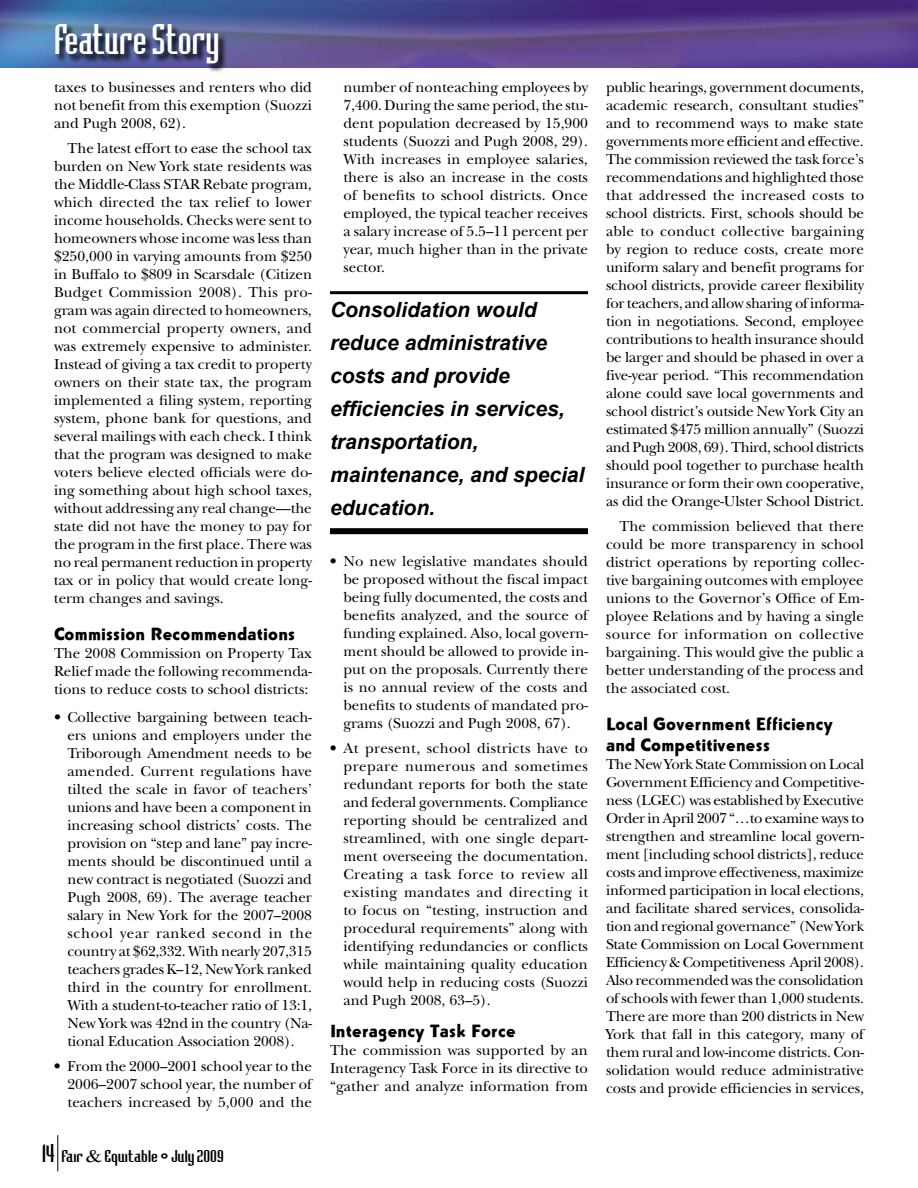
<style>
.page{position:relative;width:918px;height:1188px;background:#fff}
.page>*{position:absolute;margin:0;border:0;box-sizing:border-box;transform-origin:0 0}
.t1{font:45px "Badloc ICG";color:#fff}
.t2{font:italic 700 21px/33px "Arial";color:#000}
.t3{font:18px/21.6px "Bully Normal";color:#000}
.t4{font:18px "Badloc ICG";color:#000;scale:1.2 1}
.t5{font:15px/18px "New Baskerville";color:#000;text-align:justify}
.s1{font-size:27px}
.s2{font-family:"Times"}
</style>
<div class="page">
<hr style="left:58px;top:1135px;width:1px;height:36px;background:#000">
<img style="left:0;top:0;width:918px;height:67px">
<svg style="left:55px;top:24px;width:173px;height:49px;background:#58638a"></svg>
<hr style="left:330px;top:291px;width:258px;height:3px;background:#000">
<div style="left:330px;top:528px;width:258px;height:6px;background:#000"></div>
<h1 class="t1" style="left:54px;top:15px;width:167px">Feature Story</h1>
<p class="t5" style="left:54px;top:78px;width:259px">taxes to businesses and renters who did not benefit from this exemption (Suozzi and Pugh 2008, 62).</p>
<p class="t5" style="left:54px;top:140px;width:260px;text-indent:14px">The latest effort to ease the school tax burden on New York state residents was the Middle-Class STAR Rebate program, which directed the tax relief to lower income households. Checks were sent to homeowners whose income was less than $250,000 in varying amounts from $250 in Buffalo to $809 in Scarsdale (Citizen Budget Commission 2008). This pro&shy;gram was again directed to homeowners, not commercial property owners, and was extremely expensive to administer.<br>Instead of giving a tax credit to property owners on their state tax, the program implemented a filing system, reporting system, phone bank for questions, and several mailings with each check. I think that the program was designed to make voters believe elected officials were do&shy;ing something about high school taxes, without addressing any real change—the state did not have the money to pay for the program in the first place. There was no real permanent reduction in property tax or in policy that would create long&shy;term changes and savings.</p>
<p class="t3" style="left:54px;top:623px;width:243px">Commission Recommendations</p>
<p class="t5" style="left:54px;top:644px;width:260px">The 2008 Commission on Property Tax Relief made the following recommenda&shy;tions to reduce costs to school districts:</p>
<p class="t5" style="left:67px;top:709px;width:246px;text-indent:-13px">• Collective bargaining between teach&shy;ers unions and employers under the Triborough Amendment needs to be amended. Current regulations have tilted the scale in favor of teachers’ unions and have been a component in increasing school districts’ costs. The provision on “step and lane” pay incre&shy;ments should be discontinued until a new contract is negotiated (Suozzi and Pugh 2008, 69). The average teacher salary in New York for the 2007–2008 school year ranked second in the country at $62,332. With nearly 207,315 teachers grades K–12, New York ranked third in the country for enrollment.<br>With a student-to-teacher ratio of 13:1, New York was 42nd in the country (Na&shy;tional Education Association 2008).</p>
<p class="t5" style="left:68px;top:1057px;width:246px;text-indent:-14px">• From the 2000–2001 school year to the 2006–2007 school year, the number of teachers increased by 5,000 and the</p>
<p class="t4" style="left:42px;top:1147px;width:153px"><span class="s1">14</span> Fair <span class="s2">&amp;</span> Equitable • July 2009</p>
<p class="t5" style="left:343px;top:78px;width:246px">number of nonteaching employees by 7,400. During the same period, the stu&shy;dent population decreased by 15,900 students (Suozzi and Pugh 2008, 29).<br>With increases in employee salaries, there is also an increase in the costs of benefits to school districts. Once employed, the typical teacher receives a salary increase of 5.5–11 percent per year, much higher than in the private sector.</p>
<h2 class="t2" style="left:330px;top:294px;width:256px">Consolidation would reduce administrative costs and provide efficiencies in services, transportation, maintenance, and special education.</h2>
<p class="t5" style="left:343px;top:553px;width:246px;text-indent:-14px">• No new legislative mandates should be proposed without the fiscal impact being fully documented, the costs and benefits analyzed, and the source of funding explained. Also, local govern&shy;ment should be allowed to provide in&shy;put on the proposals. Currently there is no annual review of the costs and benefits to students of mandated pro&shy;grams (Suozzi and Pugh 2008, 67).</p>
<p class="t5" style="left:344px;top:739px;width:246px;text-indent:-14px">• At present, school districts have to prepare numerous and sometimes redundant reports for both the state and federal governments. Compliance reporting should be centralized and streamlined, with one single depart&shy;ment overseeing the documentation.<br>Creating a task force to review all existing mandates and directing it to focus on “testing, instruction and procedural requirements” along with identifying redundancies or conflicts while maintaining quality education would help in reducing costs (Suozzi and Pugh 2008, 63–5).</p>
<p class="t3" style="left:330px;top:1020px;width:188px">Interagency Task Force</p>
<p class="t5" style="left:330px;top:1041px;width:260px">The commission was supported by an Interagency Task Force in its directive to “gather and analyze information from</p>
<p class="t5" style="left:606px;top:78px;width:260px">public hearings, government documents, academic research, consultant studies” and to recommend ways to make state governments more efficient and effective.<br>The commission reviewed the task force’s recommendations and highlighted those that addressed the increased costs to school districts. First, schools should be able to conduct collective bargaining by region to reduce costs, create more uniform salary and benefit programs for school districts, provide career flexibility for teachers, and allow sharing of informa&shy;tion in negotiations. Second, employee contributions to health insurance should be larger and should be phased in over a five-year period. “This recommendation alone could save local governments and school district’s outside New York City an estimated $475 million annually” (Suozzi and Pugh 2008, 69). Third, school districts should pool together to purchase health insurance or form their own cooperative, as did the Orange-Ulster School District.</p>
<p class="t5" style="left:606px;top:518px;width:260px;text-indent:14px">The commission believed that there could be more transparency in school district operations by reporting collec&shy;tive bargaining outcomes with employee unions to the Governor’s Office of Em&shy;ployee Relations and by having a single source for information on collective bargaining. This would give the public a better understanding of the process and the associated cost.</p>
<p class="t3" style="left:606px;top:713px;width:229px">Local Government Efficiency and Competitiveness</p>
<p class="t5" style="left:606px;top:756px;width:260px">The New York State Commission on Local Government Efficiency and Competitive&shy;ness (LGEC) was established by Executive Order in April 2007 “…to examine ways to strengthen and streamline local govern&shy;ment [including school districts], reduce costs and improve effectiveness, maximize informed participation in local elections, and facilitate shared services, consolida&shy;tion and regional governance” (New York State Commission on Local Government Efficiency &amp; Competitiveness April 2008).<br>Also recommended was the consolidation of schools with fewer than 1,000 students.<br>There are more than 200 districts in New York that fall in this category, many of them rural and low-income districts. Con&shy;solidation would reduce administrative costs and provide efficiencies in services,</p>
</div>
